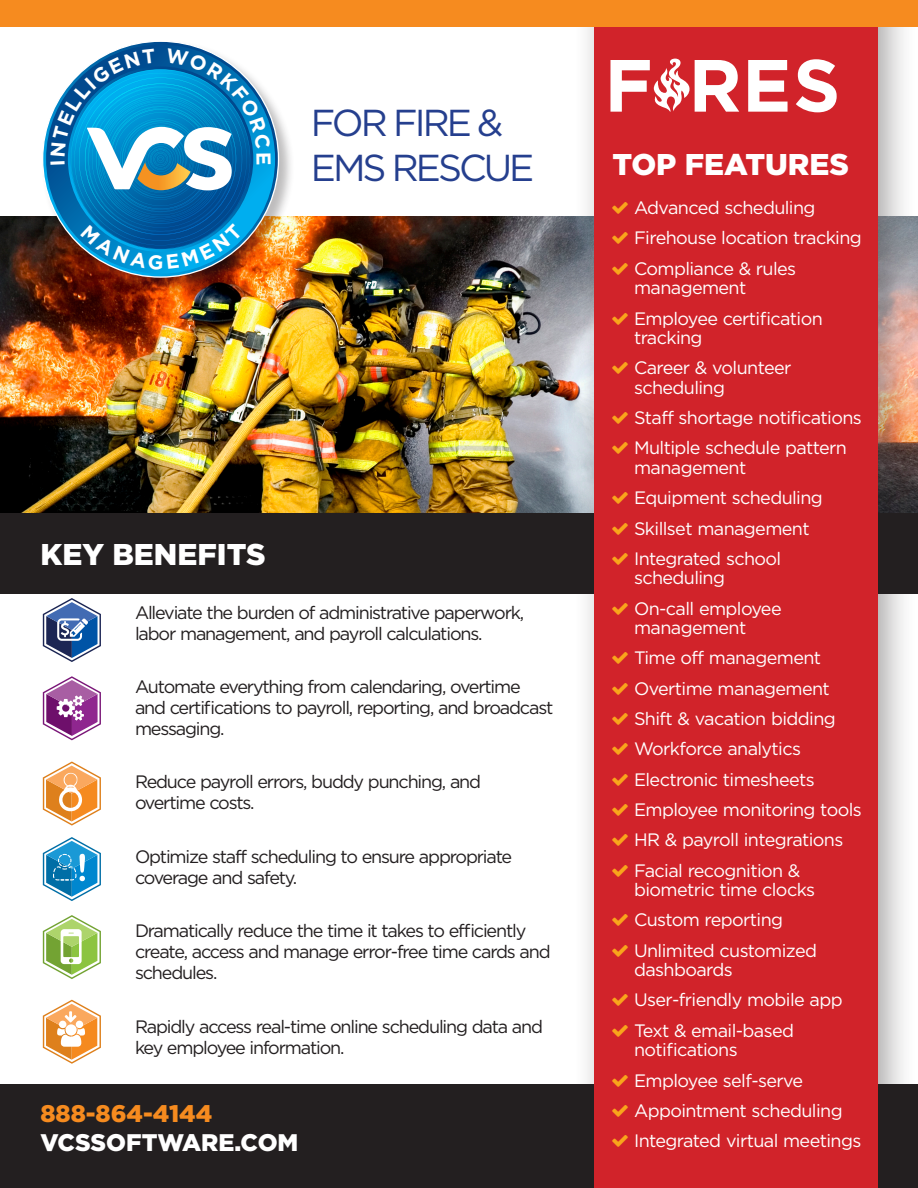
<style>
.page{position:relative;width:918px;height:1188px;background:#fff}
.page>*{position:absolute;margin:0;border:0;box-sizing:border-box;transform-origin:0 0}
.t1{font:37.5px/45px "Gotham";letter-spacing:-.08em;color:#253f8e}
.t2{font:900 30px "Gotham";color:#fff}
.t3{font:900 24px "Gotham";color:#fff}
.t4{font:900 24px "Gotham";color:#f68b1f}
.t5{font:18px/19.5px "Gotham";letter-spacing:-.035em;color:#fff}
.t6{font:18px/21px "Gotham";letter-spacing:-.065em;color:#231f20}
</style>
<div class="page">
<div style="left:0;top:1084px;width:918px;height:104px;background:#231f20"></div>
<div style="left:0;top:513px;width:918px;height:81px;background:#231f20"></div>
<img style="left:0;top:216px;width:918px;height:297px">
<div style="left:573px;top:0;width:344px;height:1188px;background:#231f20;opacity:.4"></div>
<div style="left:594px;top:0;width:284px;height:1188px;background:#d1232a"></div>
<div style="left:0;top:0;width:918px;height:27px;background:#f68b1f"></div>
<svg style="left:796px;top:59px;width:41px;height:53px"></svg>
<svg style="left:610px;top:59px;width:129px;height:53px"></svg>
<svg style="left:748px;top:60px;width:40px;height:52px"></svg>
<div style="left:41px;top:39px;width:254px;height:255px;background:#231f20;opacity:.3"></div>
<img style="left:42px;top:41px;width:237px;height:237px">
<svg style="left:43px;top:676px;width:58px;height:64px"></svg>
<svg style="left:43px;top:837px;width:58px;height:64px"></svg>
<svg style="left:43px;top:915px;width:58px;height:64px"></svg>
<svg style="left:43px;top:598px;width:58px;height:64px"></svg>
<svg style="left:43px;top:1000px;width:58px;height:64px"></svg>
<svg style="left:43px;top:762px;width:58px;height:64px"></svg>
<svg style="left:51px;top:48px;width:220px;height:222px;background:#368bb8"></svg>
<p class="t1" style="left:311px;top:99px;width:225px">FOR FIRE &amp;<br>EMS RESCUE</p>
<p class="t2" style="left:40px;top:537px;width:227px">KEY BENEFITS</p>
<p class="t6" style="left:135px;top:601px;width:391px">Alleviate the burden of administrative paperwork, labor management, and payroll calculations.</p>
<p class="t6" style="left:135px;top:676px;width:420px">Automate everything from calendaring, overtime and certifications to payroll, reporting, and broadcast messaging.</p>
<p class="t6" style="left:135px;top:771px;width:348px">Reduce payroll errors, buddy punching, and overtime costs.</p>
<p class="t6" style="left:135px;top:846px;width:379px">Optimize staff scheduling to ensure appropriate coverage and safety.</p>
<p class="t6" style="left:135px;top:920px;width:417px">Dramatically reduce the time it takes to efficiently create, access and manage error-free time cards and schedules.</p>
<p class="t6" style="left:135px;top:1015px;width:410px">Rapidly access real-time online scheduling data and key employee information.</p>
<p class="t4" style="left:40px;top:1100px;width:173px">888-864-4144</p>
<p class="t3" style="left:40px;top:1128px;width:259px">VCSSOFTWARE.COM</p>
<p class="t2" style="left:613px;top:147px;width:238px">TOP FEATURES</p>
<p class="t5" style="left:634px;top:198px;width:183px">Advanced scheduling</p>
<p class="t5" style="left:634px;top:228px;width:229px">Firehouse location tracking</p>
<p class="t5" style="left:634px;top:258px;width:164px">Compliance &amp; rules management</p>
<p class="t5" style="left:634px;top:308px;width:190px">Employee certification tracking</p>
<p class="t5" style="left:634px;top:358px;width:159px">Career &amp; volunteer scheduling</p>
<p class="t5" style="left:634px;top:408px;width:229px">Staff shortage notifications</p>
<p class="t5" style="left:634px;top:438px;width:214px">Multiple schedule pattern management</p>
<p class="t5" style="left:634px;top:488px;width:190px">Equipment scheduling</p>
<p class="t5" style="left:634px;top:518px;width:177px">Skillset management</p>
<p class="t5" style="left:634px;top:548px;width:149px">Integrated school scheduling</p>
<p class="t5" style="left:634px;top:598px;width:149px">On-call employee management</p>
<p class="t5" style="left:634px;top:648px;width:189px">Time off management</p>
<p class="t5" style="left:634px;top:678px;width:197px">Overtime management</p>
<p class="t5" style="left:634px;top:709px;width:203px">Shift &amp; vacation bidding</p>
<p class="t5" style="left:634px;top:739px;width:169px">Workforce analytics</p>
<p class="t5" style="left:634px;top:769px;width:182px">Electronic timesheets</p>
<p class="t5" style="left:634px;top:800px;width:229px">Employee monitoring tools</p>
<p class="t5" style="left:634px;top:830px;width:211px">HR &amp; payroll integrations</p>
<p class="t5" style="left:634px;top:860px;width:183px">Facial recognition &amp; biometric time clocks</p>
<p class="t5" style="left:634px;top:910px;width:151px">Custom reporting</p>
<p class="t5" style="left:634px;top:940px;width:184px">Unlimited customized dashboards</p>
<p class="t5" style="left:634px;top:990px;width:210px">User-friendly mobile app</p>
<p class="t5" style="left:634px;top:1020px;width:162px">Text &amp; email-based notifications</p>
<p class="t5" style="left:634px;top:1070px;width:171px">Employee self-serve</p>
<p class="t5" style="left:634px;top:1100px;width:210px">Appointment scheduling</p>
<p class="t5" style="left:634px;top:1131px;width:229px">Integrated virtual meetings</p>
</div>
